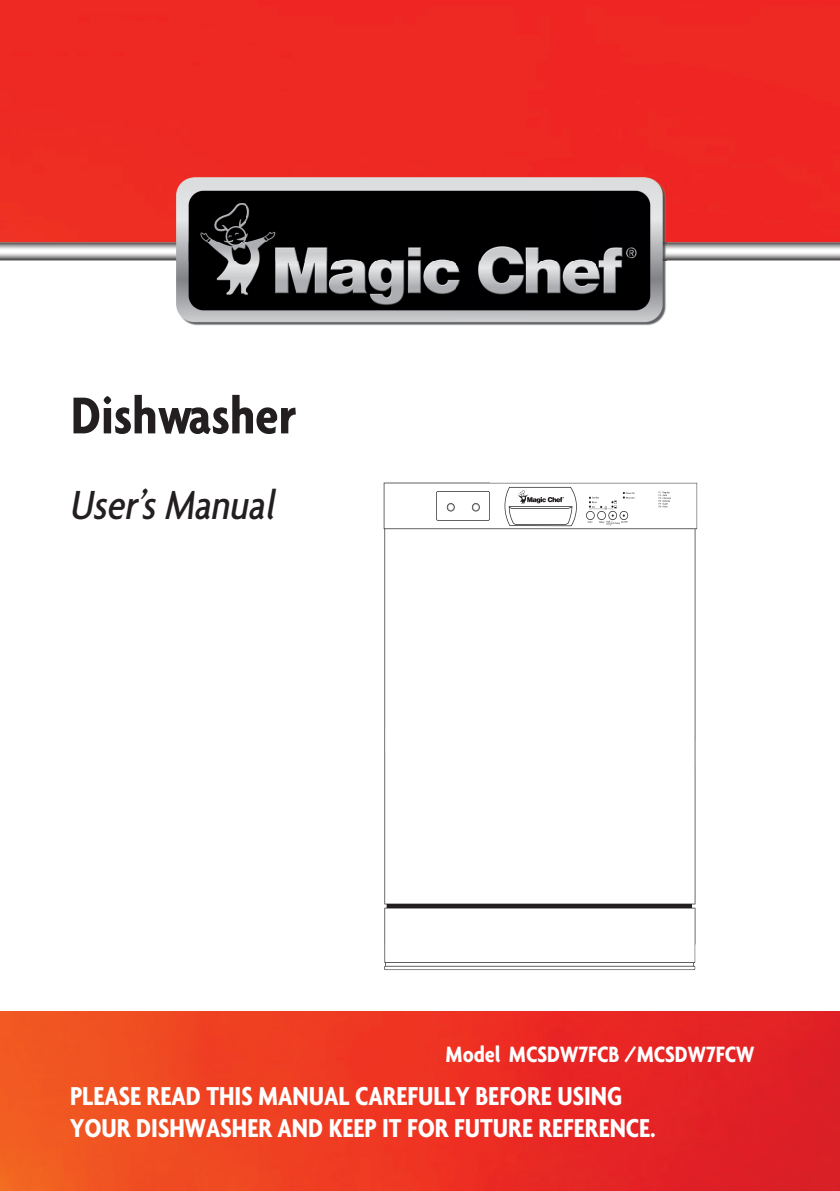
<style>
.page{position:relative;width:840px;height:1191px;background:#fff}
.page>*{position:absolute;margin:0;border:0;box-sizing:border-box;transform-origin:0 0}
.t1{font:700 condensed 56px "Agenda";color:#231f20}
.t2{font:italic 500 condensed 44px "Agenda";color:#231f20}
.t3{font:700 condensed 28px/32.2px "Agenda";color:#fff}
.t4{font:700 condensed 24px "Agenda";color:#fff}
</style>
<div class="page">
<img style="left:0;top:0;width:839px;height:1191px">
<div style="left:0;top:251px;width:839px;height:760px;background:#fff"></div>
<img style="left:0;top:242px;width:839px;height:18px">
<img style="left:176px;top:177px;width:490px;height:149px">
<img style="left:383px;top:482px;width:315px;height:488px">
<h1 class="t1" style="left:71px;top:382px;width:227px">Dishwasher</h1>
<h2 class="t2" style="left:69px;top:479px;width:215px">User’sManual</h2>
<p class="t4" style="left:445px;top:1040px;width:310px">Model MCSDW7FCB /MCSDW7FCW</p>
<p class="t3" style="left:70px;top:1078px;width:587px">PLEASE READ THIS MANUAL CAREFULLY BEFORE USING<br>YOUR DISHWASHER AND KEEP IT FOR FUTURE REFERENCE.</p>
</div>
